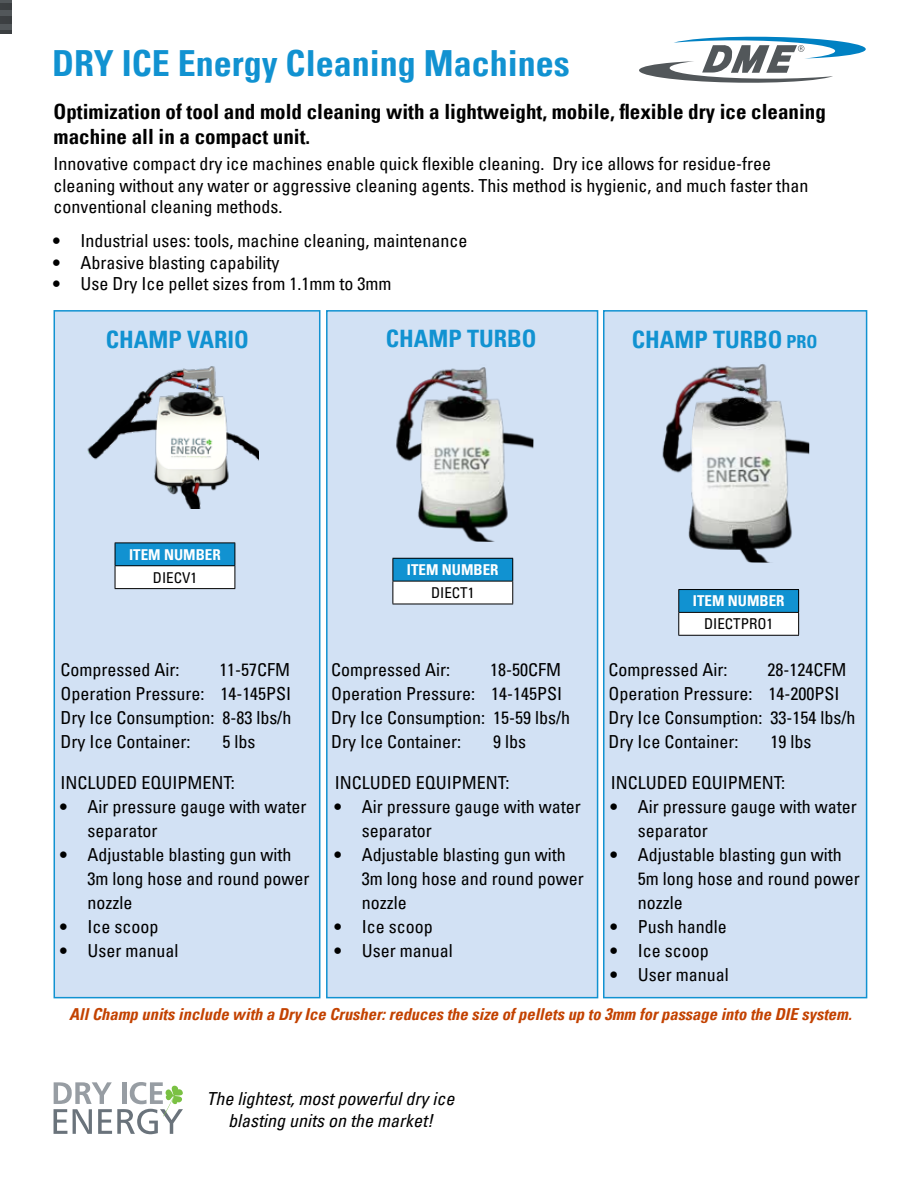
<style>
.page{position:relative;width:918px;height:1188px;background:#fff}
.page>*{position:absolute;margin:0;border:0;box-sizing:border-box;transform-origin:0 0}
.t1{font:700 condensed 36px "Univers LT Pro";color:#1192d1}
.t2{font:700 condensed 24px "Univers LT Pro";color:#1192d1}
.t3{font:700 condensed 21px/25.2px "Univers LT Pro";color:#000}
.t4{font:condensed 18px/24px "Univers LT Pro";color:#000}
.t5{font:italic condensed 18px/21.6px "Univers LT Pro";color:#000;text-align:center}
.t6{font:italic 700 condensed 16.5px "Univers LT Pro";color:#c34200}
.t7{font:700 condensed 15px "Univers LT Pro";color:#fff}
.t8{font:condensed 15px "Univers LT Pro";color:#000}
.s1{font-size:18px}
</style>
<div class="page">
<div style="left:0;top:0;width:12px;height:34px;background:#52575a"></div>
<svg style="left:0;top:3px;width:12px;height:7px"></svg>
<svg style="left:0;top:17px;width:12px;height:6px"></svg>
<svg style="left:0;top:30px;width:12px;height:4px"></svg>
<div style="left:603px;top:310px;width:264px;height:688px;background:#d2e1f4;border:2px solid #1192d1"></div>
<div style="left:326px;top:310px;width:272px;height:688px;background:#d2e1f4;border:2px solid #1192d1"></div>
<svg style="left:639px;top:37px;width:227px;height:46px"></svg>
<svg style="left:54px;top:1082px;width:129px;height:52px"></svg>
<div style="left:54px;top:310px;width:266px;height:688px;background:#d2e1f4;border:2px solid #1192d1"></div>
<img style="left:87px;top:366px;width:172px;height:142px">
<div style="left:115px;top:543px;width:120px;height:23px;background:#1192d1"></div>
<div style="left:115px;top:566px;width:120px;height:23px;background:#fff"></div>
<hr style="left:115px;top:543px;width:120px;height:1px;background:#000">
<hr style="left:115px;top:565px;width:120px;height:1px;background:#000">
<svg style="left:115px;top:543px;width:1px;height:45px"></svg>
<svg style="left:235px;top:543px;width:1px;height:45px"></svg>
<hr style="left:115px;top:588px;width:120px;height:1px;background:#000">
<img style="left:396px;top:367px;width:138px;height:175px">
<div style="left:393px;top:558px;width:120px;height:23px;background:#1192d1"></div>
<div style="left:393px;top:581px;width:120px;height:23px;background:#fff"></div>
<hr style="left:393px;top:558px;width:120px;height:1px;background:#000">
<hr style="left:393px;top:581px;width:120px;height:1px;background:#000">
<svg style="left:393px;top:559px;width:1px;height:45px"></svg>
<svg style="left:512px;top:559px;width:1px;height:45px"></svg>
<hr style="left:393px;top:604px;width:120px;height:1px;background:#000">
<img style="left:662px;top:364px;width:148px;height:199px">
<div style="left:679px;top:590px;width:120px;height:22px;background:#1192d1"></div>
<div style="left:679px;top:612px;width:120px;height:23px;background:#fff"></div>
<hr style="left:678px;top:589px;width:121px;height:1px;background:#000">
<hr style="left:678px;top:612px;width:121px;height:1px;background:#000">
<svg style="left:678px;top:590px;width:1px;height:45px"></svg>
<svg style="left:798px;top:590px;width:1px;height:45px"></svg>
<hr style="left:678px;top:635px;width:121px;height:1px;background:#000">
<h1 class="t1" style="left:52px;top:41px;width:519px">DRY ICE Energy Cleaning Machines</h1>
<p class="t3" style="left:54px;top:98px;width:774px">Optimization of tool and mold cleaning with a lightweight, mobile, flexible dry ice cleaning machine all in a compact unit.</p>
<p class="t4" style="left:54px;top:152px;width:756px;line-height:21.6px">Innovative compact dry ice machines enable quick flexible cleaning. Dry ice allows for residue-free cleaning without any water or aggressive cleaning agents. This method is hygienic, and much faster than conventional cleaning methods.</p>
<p class="t4" style="left:54px;top:228px;width:415px">• Industrial uses: tools, machine cleaning, maintenance</p>
<p class="t4" style="left:54px;top:250px;width:227px">• Abrasive blasting capability</p>
<p class="t4" style="left:54px;top:271px;width:339px">• Use Dry Ice pellet sizes from 1.1mm to 3mm</p>
<h2 class="t2" style="left:106px;top:325px;width:145px">CHAMP VARIO</h2>
<h2 class="t2" style="left:386px;top:324px;width:152px">CHAMP TURBO</h2>
<h2 class="t2" style="left:632px;top:325px;width:187px">CHAMP TURBO <span class="s1">PRO</span></h2>
<p class="t7" style="left:129px;top:545px;width:93px">ITEM NUMBER</p>
<p class="t8" style="left:153px;top:568px;width:46px">DIECV1</p>
<p class="t7" style="left:407px;top:561px;width:93px">ITEM NUMBER</p>
<p class="t8" style="left:431px;top:583px;width:45px">DIECT1</p>
<p class="t7" style="left:693px;top:592px;width:93px">ITEM NUMBER</p>
<p class="t8" style="left:704px;top:614px;width:71px">DIECTPRO1</p>
<p class="t4" style="left:60px;top:657px;width:120px">Compressed Air:</p>
<p class="t4" style="left:60px;top:657px;width:232px;text-align:justify;text-indent:159px">11-57CFM Operation Pressure: 14-145PSI Dry Ice Consumption: 8-83 lbs/h Dry Ice Container:</p>
<p class="t4" style="left:222px;top:729px;width:34px">5 lbs</p>
<p class="t4" style="left:331px;top:657px;width:120px">Compressed Air:</p>
<p class="t4" style="left:331px;top:657px;width:240px;text-indent:159px">18-50CFM<br>Operation Pressure: 14-145PSI<br>Dry Ice Consumption: 15-59 lbs/h<br>Dry Ice Container:</p>
<p class="t4" style="left:493px;top:729px;width:34px">9 lbs</p>
<p class="t4" style="left:609px;top:657px;width:120px">Compressed Air:</p>
<p class="t4" style="left:609px;top:657px;width:248px;text-indent:159px">28-124CFM<br>Operation Pressure: 14-200PSI<br>Dry Ice Consumption: 33-154 lbs/h<br>Dry Ice Container:</p>
<p class="t4" style="left:771px;top:729px;width:42px">19 lbs</p>
<p class="t4" style="left:611px;top:770px;width:176px">INCLUDED EQUIPMENT:</p>
<p class="t4" style="left:638px;top:794px;width:220px;text-indent:-27px">• Air pressure gauge with water separator</p>
<p class="t4" style="left:638px;top:842px;width:223px;text-indent:-27px">• Adjustable blasting gun with<br>5m long hose and round power nozzle</p>
<p class="t4" style="left:611px;top:914px;width:117px">• Push handle</p>
<p class="t4" style="left:611px;top:938px;width:99px">• Ice scoop</p>
<p class="t4" style="left:611px;top:962px;width:119px">• User manual</p>
<p class="t6" style="left:69px;top:1004px;width:784px">All Champ units include with a Dry Ice Crusher: reduces the size of pellets up to 3mm for passage into the DIE system.</p>
<p class="t4" style="left:60px;top:770px;width:176px">INCLUDED EQUIPMENT:</p>
<p class="t4" style="left:87px;top:794px;width:220px;text-indent:-27px">• Air pressure gauge with water separator</p>
<p class="t4" style="left:87px;top:842px;width:223px;text-indent:-27px">• Adjustable blasting gun with<br>3m long hose and round power nozzle</p>
<p class="t4" style="left:60px;top:914px;width:99px">• Ice scoop</p>
<p class="t4" style="left:60px;top:938px;width:119px">• User manual</p>
<p class="t4" style="left:335px;top:770px;width:176px">INCLUDED EQUIPMENT:</p>
<p class="t4" style="left:362px;top:794px;width:220px;text-indent:-27px">• Air pressure gauge with water separator</p>
<p class="t4" style="left:362px;top:842px;width:223px;text-indent:-27px">• Adjustable blasting gun with<br>3m long hose and round power nozzle</p>
<p class="t4" style="left:335px;top:914px;width:99px">• Ice scoop</p>
<p class="t4" style="left:335px;top:938px;width:119px">• User manual</p>
<p class="t5" style="left:207px;top:1088px;width:249px">The lightest, most powerful dry ice blasting units on the market!</p>
</div>
